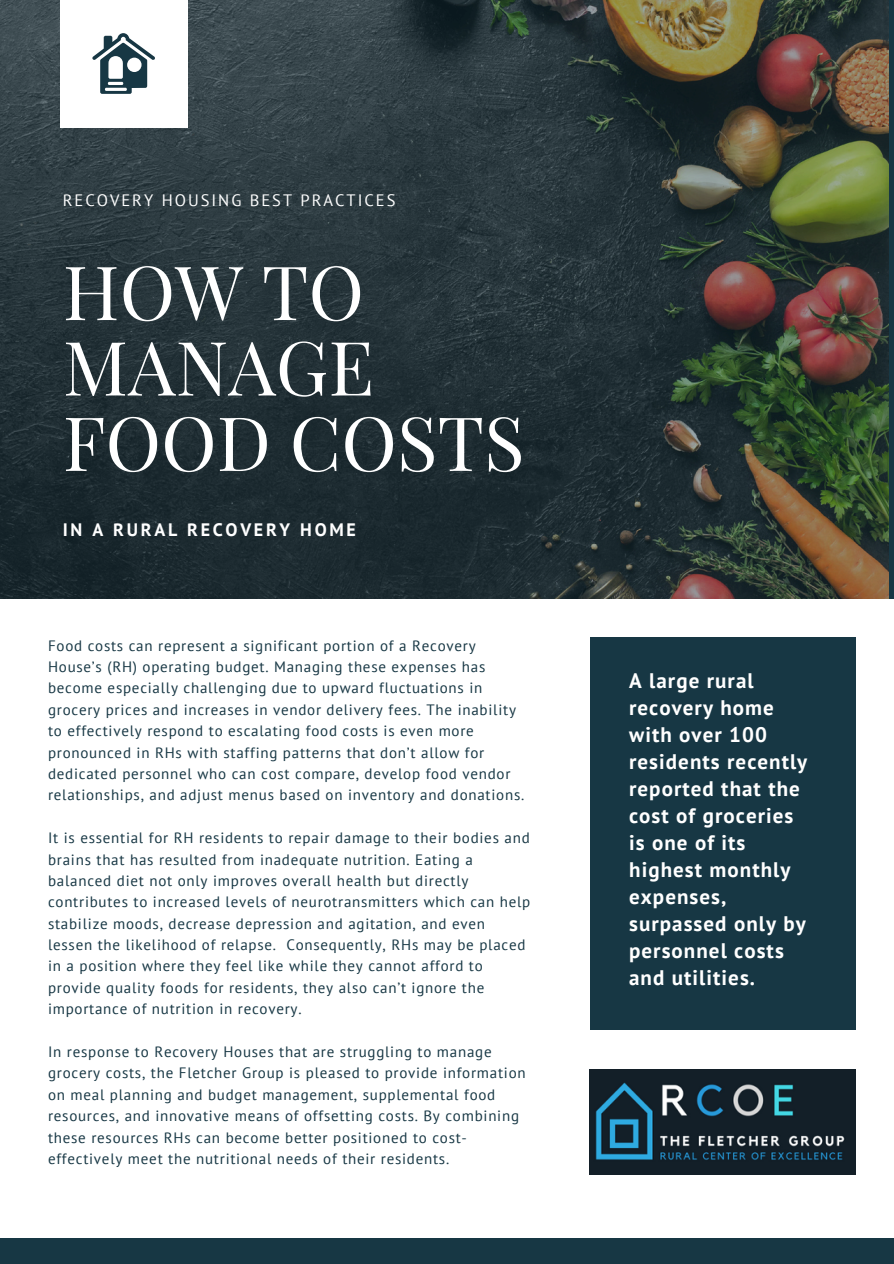
<style>
.page{position:relative;width:894px;height:1264px;background:#fff}
.page>*{position:absolute;margin:0;border:0;box-sizing:border-box;transform-origin:0 0}
.t1{font:75px/75.3px "Playfair Display";color:#fff}
.t2{font:700 21px/27px "PT Sans";letter-spacing:.05em;color:#fff}
.t3{font:700 18px "PT Sans";letter-spacing:.15em;color:#fff}
.t4{font:16.5px "PT Sans";letter-spacing:.12em;color:#fff}
.t5{font:15px/21.3px "PT Sans";letter-spacing:.05em;color:#173744}
</style>
<div class="page">
<img style="left:0;top:0;width:888px;height:599px">
<div style="left:0;top:1238px;width:893px;height:25px;background:#173744"></div>
<img style="left:590px;top:1069px;width:265px;height:105px">
<div style="left:590px;top:637px;width:265px;height:392px;background:#173744"></div>
<div style="left:60px;top:0;width:127px;height:128px;background:#fff"></div>
<svg style="left:92px;top:34px;width:63px;height:59px"></svg>
<p class="t4" style="left:63px;top:189px;width:334px">RECOVERY HOUSING BEST PRACTICES</p>
<h3 class="t1" style="left:63px;top:251px;width:463px">HOW TO<br>MANAGE<br>FOOD COSTS</h3>
<p class="t3" style="left:63px;top:518px;width:294px">IN A RURAL RECOVERY HOME</p>
<p class="t5" style="left:48px;top:634px;width:477px">Food costs can represent a significant portion of a Recovery House’s (RH) operating budget. Managing these expenses has become especially challenging due to upward fluctuations in grocery prices and increases in vendor delivery fees. The inability to effectively respond to escalating food costs is even more pronounced in RHs with staffing patterns that don’t allow for dedicated personnel who can cost compare, develop food vendor relationships, and adjust menus based on inventory and donations.</p>
<p class="t5" style="left:48px;top:826px;width:483px">It is essential for RH residents to repair damage to their bodies and brains that has resulted from inadequate nutrition. Eating a balanced diet not only improves overall health but directly contributes to increased levels of neurotransmitters which can help stabilize moods, decrease depression and agitation, and even lessen the likelihood of relapse. Consequently, RHs may be placed in a position where they feel like while they cannot afford to provide quality foods for residents, they also can’t ignore the importance of nutrition in recovery.</p>
<h4 class="t5" style="left:48px;top:1040px;width:479px">In response to Recovery Houses that are struggling to manage grocery costs, the Fletcher Group is pleased to provide information on meal planning and budget management, supplemental food resources, and innovative means of offsetting costs. By combining these resources RHs can become better positioned to cost&shy;effectively meet the nutritional needs of their residents.</h4>
<h1 class="t2" style="left:629px;top:666px;width:180px">A large rural recovery home with over 100 residents recently reported that the cost of groceries is one of its highest monthly expenses, surpassed only by personnel costs and utilities.</h1>
</div>
